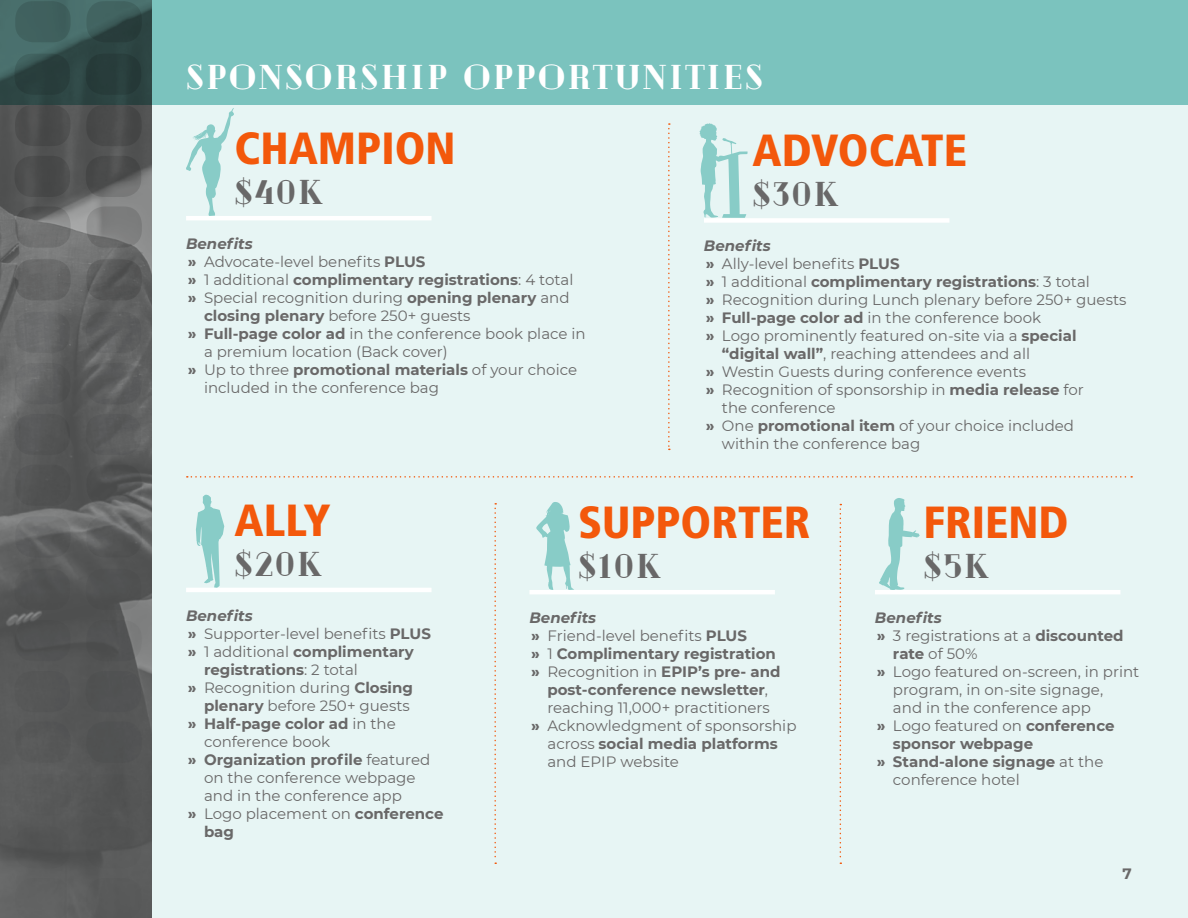
<style>
.page{position:relative;width:1188px;height:918px;background:#fff}
.page>*{position:absolute;margin:0;border:0;box-sizing:border-box;transform-origin:0 0}
.t1{font:900 condensed 45px "Frutiger";color:#f3580b}
.t2{font:900 34.5px "Cheque";letter-spacing:.065em;color:#fff}
.t3{font:900 34.5px "Cheque";letter-spacing:.065em;color:#696868}
.t4{font:15px "Montserrat";color:#696868}
.t5{font:700 15px "Montserrat";color:#696868}
.t6{font:italic 700 15px "Montserrat";color:#696868}
.s1{font-family:"Frutiger";font-weight:900}
.s2{font-weight:700}
.s3{font-weight:400}
</style>
<div class="page">
<div style="left:151px;top:0;width:1037px;height:918px;background:#e7f5f4"></div>
<img style="left:0;top:105px;width:151px;height:813px">
<div style="left:87px;top:722px;width:55px;height:41px;background:#505252;border-radius:18px"></div>
<div style="left:86px;top:671px;width:55px;height:41px;background:#515253;border-radius:18px"></div>
<svg style="left:86px;top:620px;width:56px;height:41px;fill:#525354"></svg>
<div style="left:86px;top:569px;width:55px;height:41px;background:#505151;border-radius:18px"></div>
<div style="left:15px;top:722px;width:56px;height:41px;background:#575858;border-radius:18px"></div>
<div style="left:15px;top:671px;width:55px;height:41px;background:#555656;border-radius:18px"></div>
<div style="left:15px;top:620px;width:55px;height:41px;background:#505252;border-radius:18px"></div>
<div style="left:15px;top:569px;width:55px;height:41px;background:#505151;border-radius:18px"></div>
<div style="left:86px;top:878px;width:56px;height:40px;background:#595a5a"></div>
<div style="left:86px;top:827px;width:55px;height:41px;background:#525353;border-radius:18px"></div>
<div style="left:87px;top:774px;width:55px;height:42px;background:#525353;border-radius:18px"></div>
<div style="left:15px;top:878px;width:55px;height:40px;background:#616262"></div>
<div style="left:15px;top:827px;width:55px;height:41px;background:#525353;border-radius:18px"></div>
<div style="left:15px;top:774px;width:56px;height:42px;background:#595a5a;border-radius:18px"></div>
<svg style="left:87px;top:206px;width:55px;height:42px;fill:#7c7d7d"></svg>
<svg style="left:86px;top:156px;width:55px;height:41px;fill:#4c4c4c"></svg>
<div style="left:86px;top:105px;width:56px;height:41px;background:#494a4a;border-radius:18px"></div>
<svg style="left:15px;top:206px;width:56px;height:42px;fill:#717171"></svg>
<div style="left:15px;top:156px;width:55px;height:41px;background:#4a4b4b;border-radius:18px"></div>
<div style="left:15px;top:105px;width:55px;height:41px;background:#4b4c4c;border-radius:18px"></div>
<div style="left:86px;top:259px;width:56px;height:41px;background:linear-gradient(to right,#5f6060,#515252);border-radius:18px"></div>
<svg style="left:87px;top:516px;width:55px;height:41px;fill:#58595a"></svg>
<svg style="left:15px;top:516px;width:56px;height:41px"></svg>
<svg style="left:87px;top:465px;width:55px;height:41px;fill:#4f5050"></svg>
<div style="left:86px;top:414px;width:55px;height:41px;background:#5a5b5c;border-radius:18px"></div>
<svg style="left:86px;top:363px;width:56px;height:41px;fill:#5b5c5d"></svg>
<div style="left:86px;top:312px;width:55px;height:41px;background:linear-gradient(to right,#5c5d5e,#5d5e5f);border-radius:18px"></div>
<div style="left:15px;top:465px;width:56px;height:41px;background:#505151;border-radius:18px"></div>
<div style="left:15px;top:414px;width:55px;height:41px;background:#565757;border-radius:18px"></div>
<div style="left:15px;top:363px;width:55px;height:41px;background:linear-gradient(to right,#747576,#4f5050);border-radius:18px"></div>
<div style="left:15px;top:312px;width:55px;height:41px;background:linear-gradient(to right,#707172,#5c5d5e);border-radius:18px"></div>
<div style="left:15px;top:259px;width:56px;height:41px;background:#696868;border-radius:18px"></div>
<hr style="left:186px;top:216px;width:246px;height:4px;background:#fff">
<div style="left:704px;top:218px;width:245px;height:5px;background:#fff"></div>
<svg style="left:668px;top:123px;width:2px;height:327px"></svg>
<svg style="left:700px;top:123px;width:48px;height:95px"></svg>
<svg style="left:186px;top:108px;width:48px;height:108px"></svg>
<svg style="left:0;top:0;width:1188px;height:105px;fill:#7bc3be"></svg>
<hr style="left:186px;top:588px;width:246px;height:4px;background:#fff">
<hr style="left:529px;top:590px;width:246px;height:4px;background:#fff">
<svg style="left:494px;top:503px;width:2px;height:361px"></svg>
<hr style="left:875px;top:590px;width:245px;height:4px;background:#fff">
<svg style="left:840px;top:504px;width:1px;height:360px"></svg>
<svg style="left:536px;top:502px;width:38px;height:88px"></svg>
<svg style="left:196px;top:495px;width:28px;height:93px"></svg>
<svg style="left:187px;top:476px;width:945px;height:2px"></svg>
<svg style="left:879px;top:498px;width:41px;height:92px"></svg>
<h2 class="t2" style="left:186px;top:58px;width:578px">SPONSORSHIP OPPORTUNITIES</h2>
<h1 class="t1" style="left:235px;top:121px;width:222px">CHAMPION</h1>
<h2 class="t3" style="left:235px;top:173px;width:90px">$40K</h2>
<p class="t6" style="left:186px;top:233px;width:68px">Benefits</p>
<p class="t4" style="left:188px;top:252px;width:239px"><span class="s1">»</span> Advocate-level benefits <span class="s2">PLUS</span></p>
<p class="t5" style="left:188px;top:269px;width:387px"><span class="s1">»</span> <span class="s3">1 additional</span> complimentary registrations<span class="s3">: 4 total</span></p>
<p class="t4" style="left:188px;top:288px;width:384px"><span class="s1">»</span> Special recognition during <span class="s2">opening plenary</span> and</p>
<p class="t4" style="left:204px;top:306px;width:268px"><span class="s2">closing plenary</span> before 250+ guests</p>
<p class="t4" style="left:188px;top:324px;width:400px"><span class="s1">»</span> <span class="s2">Full-page color ad</span> in the conference book place in</p>
<p class="t4" style="left:204px;top:342px;width:245px">a premium location (Back cover)</p>
<p class="t4" style="left:188px;top:360px;width:391px"><span class="s1">»</span> Up to three <span class="s2">promotional materials</span> of your choice</p>
<p class="t4" style="left:204px;top:378px;width:236px">included in the conference bag</p>
<h1 class="t1" style="left:753px;top:123px;width:216px">ADVOCATE</h1>
<h2 class="t3" style="left:753px;top:175px;width:87px">$30K</h2>
<p class="t6" style="left:704px;top:235px;width:68px">Benefits</p>
<p class="t4" style="left:705px;top:254px;width:196px"><span class="s1">»</span> Ally-level benefits <span class="s2">PLUS</span></p>
<p class="t5" style="left:705px;top:271px;width:386px"><span class="s1">»</span> <span class="s3">1 additional</span> complimentary registrations<span class="s3">: 3 total</span></p>
<p class="t4" style="left:705px;top:290px;width:423px"><span class="s1">»</span> Recognition during Lunch plenary before 250+ guests</p>
<p class="t4" style="left:705px;top:308px;width:337px"><span class="s1">»</span> <span class="s2">Full-page color ad</span> in the conference book</p>
<p class="t4" style="left:705px;top:326px;width:373px"><span class="s1">»</span> Logo prominently featured on-site via a <span class="s2">special</span></p>
<p class="t4" style="left:722px;top:344px;width:310px"><span class="s2">“digital wall”</span>, reaching attendees and all</p>
<p class="t4" style="left:705px;top:362px;width:322px"><span class="s1">»</span> Westin Guests during conference events</p>
<p class="t4" style="left:705px;top:380px;width:380px"><span class="s1">»</span> Recognition of sponsorship in <span class="s2">media release</span> for</p>
<p class="t4" style="left:722px;top:398px;width:115px">the conference</p>
<p class="t4" style="left:705px;top:416px;width:370px"><span class="s1">»</span> One <span class="s2">promotional item</span> of your choice included</p>
<p class="t4" style="left:722px;top:434px;width:200px">within the conference bag</p>
<h1 class="t1" style="left:235px;top:493px;width:97px">ALLY</h1>
<h2 class="t3" style="left:235px;top:545px;width:89px">$20K</h2>
<p class="t6" style="left:186px;top:605px;width:68px">Benefits</p>
<p class="t4" style="left:188px;top:624px;width:245px"><span class="s1">»</span> Supporter-level benefits <span class="s2">PLUS</span></p>
<p class="t5" style="left:188px;top:641px;width:228px"><span class="s1">»</span> <span class="s3">1 additional</span> complimentary</p>
<p class="t5" style="left:204px;top:659px;width:155px">registrations<span class="s3">: 2 total</span></p>
<p class="t4" style="left:188px;top:678px;width:227px"><span class="s1">»</span> Recognition during <span class="s2">Closing</span></p>
<p class="t4" style="left:204px;top:696px;width:207px"><span class="s2">plenary</span> before 250+ guests</p>
<p class="t5" style="left:188px;top:713px;width:210px"><span class="s1">»</span> Half-page color ad <span class="s3">in the</span></p>
<p class="t4" style="left:204px;top:732px;width:128px">conference book</p>
<p class="t5" style="left:188px;top:749px;width:244px"><span class="s1">»</span> Organization profile <span class="s3">featured</span></p>
<p class="t4" style="left:204px;top:768px;width:213px">on the conference webpage</p>
<p class="t4" style="left:204px;top:786px;width:199px">and in the conference app</p>
<p class="t4" style="left:188px;top:804px;width:257px"><span class="s1">»</span> Logo placement on <span class="s2">conference</span></p>
<p class="t5" style="left:204px;top:821px;width:32px">bag</p>
<h1 class="t1" style="left:578px;top:495px;width:234px">SUPPORTER</h1>
<h2 class="t3" style="left:578px;top:547px;width:84px">$10K</h2>
<p class="t6" style="left:529px;top:607px;width:68px">Benefits</p>
<p class="t4" style="left:531px;top:625px;width:218px"><span class="s1">»</span> Friend-level benefits <span class="s2">PLUS</span></p>
<p class="t5" style="left:531px;top:643px;width:246px"><span class="s1">»</span> <span class="s3">1</span> Complimentary registration</p>
<p class="t4" style="left:531px;top:661px;width:251px"><span class="s1">»</span> Recognition in <span class="s2">EPIP’s pre- and</span></p>
<p class="t5" style="left:547px;top:679px;width:222px">post-conference newsletter<span class="s3">,</span></p>
<p class="t4" style="left:547px;top:697px;width:224px">reaching 11,000+ practitioners</p>
<p class="t4" style="left:531px;top:715px;width:267px"><span class="s1">»</span> Acknowledgment of sponsorship</p>
<p class="t5" style="left:547px;top:733px;width:232px"><span class="s3">across</span> social media platforms</p>
<p class="t4" style="left:547px;top:751px;width:133px">and EPIP website</p>
<h1 class="t1" style="left:924px;top:495px;width:147px">FRIEND</h1>
<h2 class="t3" style="left:924px;top:547px;width:67px">$5K</h2>
<p class="t6" style="left:875px;top:607px;width:68px">Benefits</p>
<p class="t4" style="left:876px;top:625px;width:249px"><span class="s1">»</span> 3 registrations at a <span class="s2">discounted</span></p>
<p class="t4" style="left:893px;top:643px;width:86px"><span class="s2">rate</span> of 50%</p>
<p class="t4" style="left:876px;top:661px;width:264px"><span class="s1">»</span> Logo featured on-screen, in print</p>
<p class="t4" style="left:893px;top:679px;width:212px">program, in on-site signage,</p>
<p class="t4" style="left:893px;top:697px;width:199px">and in the conference app</p>
<p class="t4" style="left:876px;top:715px;width:240px"><span class="s1">»</span> Logo featured on <span class="s2">conference</span></p>
<p class="t5" style="left:893px;top:733px;width:142px">sponsor webpage</p>
<p class="t5" style="left:876px;top:751px;width:229px"><span class="s1">»</span> Stand-alone signage <span class="s3">at the</span></p>
<p class="t4" style="left:893px;top:769px;width:128px">conference hotel</p>
<p class="t5" style="left:1123px;top:863px;width:11px">7</p>
</div>
